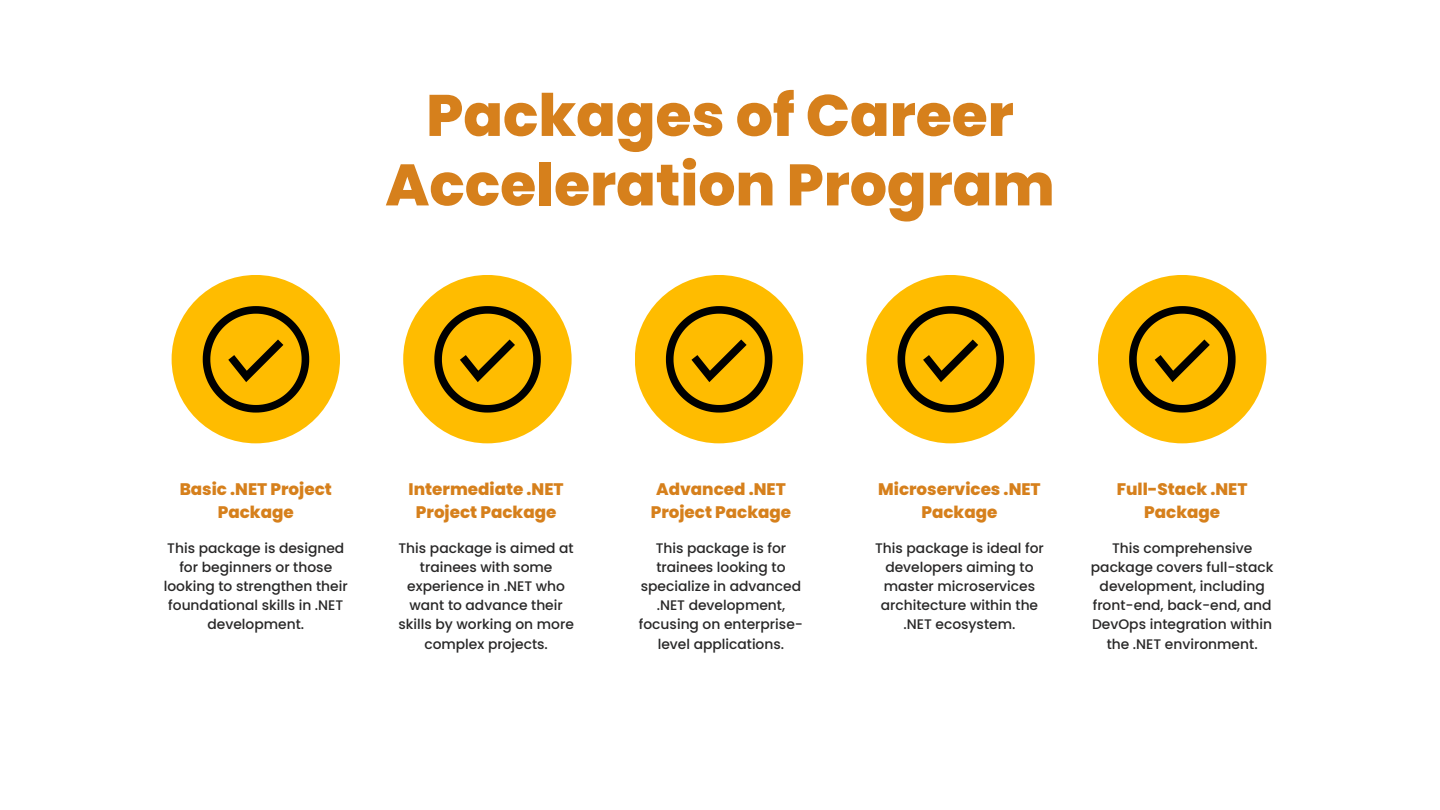
<style>
.page{position:relative;width:1440px;height:810px;background:#fff}
.page>*{position:absolute;margin:0;border:0;box-sizing:border-box;transform-origin:0 0}
.t1{font:800 58.4px/69.5px "Poppins";color:#d6801c;text-align:center}
.t2{font:800 16.7px/23.2px "Poppins";color:#d6801c;text-align:center}
.t3{font:500 13.9px/19.2px "Poppins";color:#292828;text-align:center}
</style>
<div class="page">
<div style="left:172px;top:275px;width:168px;height:168px;background:#ffbc00;border-radius:50%"></div>
<div style="left:403px;top:275px;width:169px;height:168px;background:#ffbc00;border-radius:50%"></div>
<div style="left:635px;top:275px;width:168px;height:168px;background:#ffbc00;border-radius:50%"></div>
<div style="left:866px;top:275px;width:169px;height:168px;background:#ffbc00;border-radius:50%"></div>
<div style="left:1098px;top:275px;width:168px;height:168px;background:#ffbc00;border-radius:50%"></div>
<svg style="left:203px;top:306px;width:106px;height:107px"></svg>
<svg style="left:434px;top:306px;width:107px;height:107px"></svg>
<svg style="left:666px;top:306px;width:106px;height:107px"></svg>
<svg style="left:898px;top:306px;width:106px;height:107px"></svg>
<svg style="left:1129px;top:306px;width:107px;height:107px"></svg>
<h1 class="t1" style="left:385px;top:81px;width:671px">Packages of Career<br>Acceleration Program</h1>
<p class="t2" style="left:180px;top:477px;width:154px">Basic .NET Project<br>Package</p>
<p class="t3" style="left:164px;top:538px;width:185px">This package is designed for beginners or those looking to strengthen their foundational skills in .NET development.</p>
<p class="t2" style="left:409px;top:477px;width:156px">Intermediate .NET<br>Project Package</p>
<p class="t3" style="left:398px;top:538px;width:177px">This package is aimed at trainees with some experience in .NET who want to advance their skills by working on more complex projects.</p>
<h2 class="t2" style="left:651px;top:477px;width:142px">Advanced .NET<br>Project Package</h2>
<p class="t3" style="left:639px;top:538px;width:166px">This package is for trainees looking to specialize in advanced .NET development, focusing on enterprise&shy;level applications.</p>
<h2 class="t2" style="left:878px;top:477px;width:164px">Microservices .NET<br>Package</h2>
<p class="t3" style="left:875px;top:538px;width:170px">This package is ideal for developers aiming to master microservices architecture within the .NET ecosystem.</p>
<h2 class="t2" style="left:1117px;top:477px;width:132px">Full-Stack .NET<br>Package</h2>
<p class="t3" style="left:1091px;top:538px;width:184px">This comprehensive package covers full-stack development, including front-end, back-end, and<br>DevOps integration within the .NET environment.</p>
</div>
